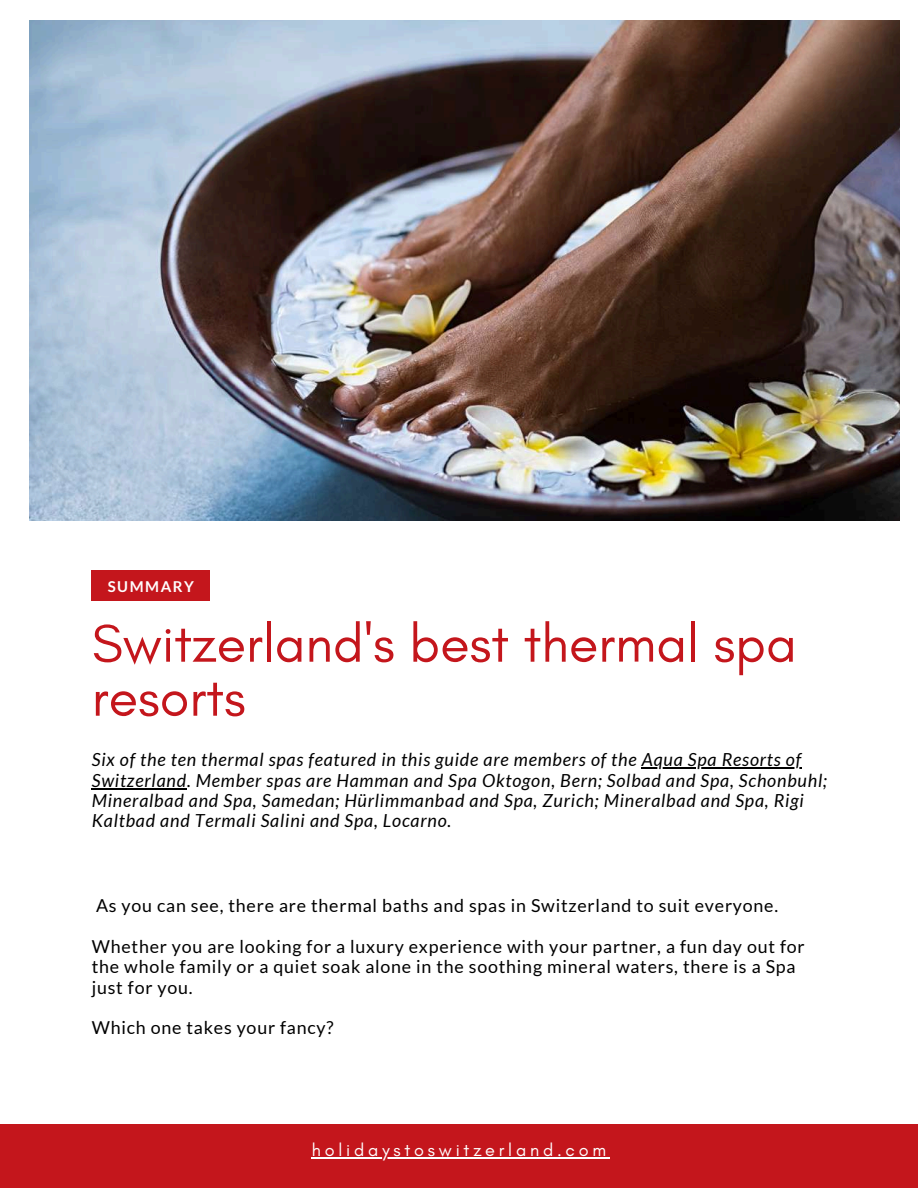
<style>
.page{position:relative;width:918px;height:1188px;background:#fff}
.page>*{position:absolute;margin:0;border:0;box-sizing:border-box;transform-origin:0 0}
.t1{font:54px/54px "Glacial Indifference";color:#c4161c}
.t2{font:italic 18px/20.4px "Lato";letter-spacing:.045em;color:#000}
.t3{font:18px "Glacial Indifference";letter-spacing:.21em;color:#fff}
.t4{font:17.85px/20.4px "Lato";letter-spacing:.045em;color:#000}
.t5{font:700 15px "Lato";letter-spacing:.1em;color:#fff}
</style>
<div class="page">
<hr style="left:642px;top:768px;width:160px;height:1px;background:#000">
<hr style="left:92px;top:788px;width:95px;height:1px;background:#000">
<img style="left:29px;top:20px;width:871px;height:501px">
<div style="left:92px;top:570px;width:118px;height:31px;background:#c4161c"></div>
<div style="left:0;top:1125px;width:918px;height:63px;background:#c4161c"></div>
<hr style="left:312px;top:1158px;width:298px;height:1px;background:#fff">
<p class="t5" style="left:108px;top:577px;width:88px">SUMMARY</p>
<h1 class="t1" style="left:92px;top:616px;width:707px">Switzerland's best thermal spa resorts</h1>
<p class="t2" style="left:92px;top:749px;width:737px">Six of the ten thermal spas featured in this guide are members of the Aqua Spa Resorts of Switzerland. Member spas are Hamman and Spa Oktogon, Bern; Solbad and Spa, Schonbuhl; Mineralbad and Spa, Samedan; Hürlimmanbad and Spa, Zurich; Mineralbad and Spa, Rigi Kaltbad and Termali Salini and Spa, Locarno.</p>
<p class="t4" style="left:96px;top:895px;width:684px">As you can see, there are thermal baths and spas in Switzerland to suit everyone.</p>
<p class="t4" style="left:92px;top:936px;width:715px">Whether you are looking for a luxury experience with your partner, a fun day out for the whole family or a quiet soak alone in the soothing mineral waters, there is a Spa just for you.</p>
<p class="t4" style="left:92px;top:1017px;width:243px">Which one takes your fancy?</p>
<p class="t3" style="left:312px;top:1139px;width:296px">holidaystoswitzerland.com</p>
</div>
